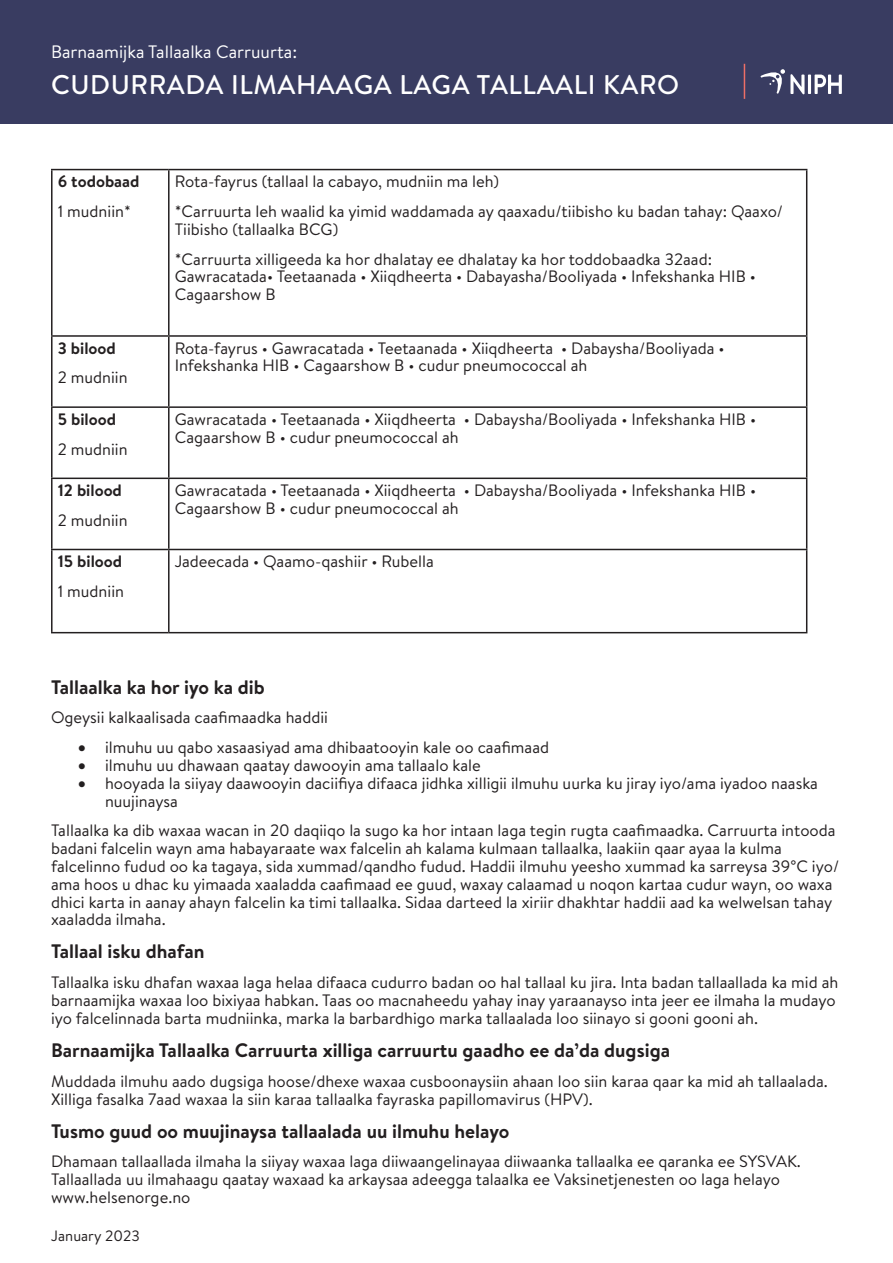
<style>
.page{position:relative;width:893px;height:1263px;background:#fff}
.page>*{position:absolute;margin:0;border:0;box-sizing:border-box;transform-origin:0 0}
.Tittel{font:500 27px "Brandon Text";letter-spacing:.02em;color:#fff}
.t1{font:700 19.5px "Brandon Text";color:#231f20}
.t2{font:18px "Brandon Text";color:#fff}
.t3{font:16.5px/17.9px "Brandon Text";color:#231f20}
.t4{font:700 16.5px "Brandon Text";color:#231f20}
.t5{font:15px "Brandon Text";color:#231f20}
</style>
<div class="page">
<div style="left:0;top:0;width:893px;height:123px;background:#393c61"></div>
<hr style="left:744px;top:64px;width:1px;height:35px;background:#ed6f67">
<hr style="left:51px;top:169px;width:118px;height:1px;background:#231f20">
<hr style="left:51px;top:170px;width:2px;height:165px;background:#231f20">
<hr style="left:169px;top:169px;width:638px;height:1px;background:#231f20">
<hr style="left:168px;top:170px;width:2px;height:165px;background:#231f20">
<hr style="left:806px;top:170px;width:1px;height:165px;background:#231f20">
<hr style="left:51px;top:335px;width:118px;height:2px;background:#231f20">
<hr style="left:51px;top:337px;width:2px;height:69px;background:#231f20">
<hr style="left:169px;top:335px;width:638px;height:2px;background:#231f20">
<hr style="left:168px;top:337px;width:2px;height:69px;background:#231f20">
<hr style="left:806px;top:337px;width:1px;height:69px;background:#231f20">
<hr style="left:51px;top:406px;width:118px;height:2px;background:#231f20">
<hr style="left:51px;top:408px;width:2px;height:70px;background:#231f20">
<hr style="left:169px;top:406px;width:638px;height:2px;background:#231f20">
<hr style="left:168px;top:408px;width:2px;height:70px;background:#231f20">
<hr style="left:806px;top:408px;width:1px;height:70px;background:#231f20">
<hr style="left:51px;top:478px;width:118px;height:1px;background:#231f20">
<hr style="left:51px;top:479px;width:2px;height:70px;background:#231f20">
<hr style="left:169px;top:478px;width:638px;height:1px;background:#231f20">
<hr style="left:168px;top:479px;width:2px;height:70px;background:#231f20">
<hr style="left:806px;top:479px;width:1px;height:70px;background:#231f20">
<hr style="left:51px;top:549px;width:118px;height:1px;background:#231f20">
<hr style="left:51px;top:550px;width:2px;height:82px;background:#231f20">
<hr style="left:169px;top:549px;width:638px;height:1px;background:#231f20">
<hr style="left:168px;top:550px;width:2px;height:82px;background:#231f20">
<hr style="left:806px;top:550px;width:1px;height:82px;background:#231f20">
<hr style="left:51px;top:632px;width:118px;height:1px;background:#231f20">
<hr style="left:169px;top:632px;width:638px;height:1px;background:#231f20">
<svg style="left:761px;top:69px;width:43px;height:25px"></svg>
<hr style="left:808px;top:75px;width:3px;height:19px;background:#fff">
<svg style="left:814px;top:75px;width:28px;height:19px"></svg>
<p class="t2" style="left:51px;top:40px;width:248px">Barnaamijka Tallaalka Carruurta:</p>
<p class="Tittel" style="left:51px;top:66px;width:630px">CUDURRADA ILMAHAAGA LAGA TALLAALI KARO</p>
<p class="t4" style="left:58px;top:170px;width:83px">6 todobaad</p>
<p class="t3" style="left:58px;top:202px;width:75px">1 mudniin*</p>
<p class="t4" style="left:58px;top:336px;width:60px">3 bilood</p>
<p class="t3" style="left:58px;top:368px;width:71px">2 mudniin</p>
<p class="t4" style="left:58px;top:407px;width:60px">5 bilood</p>
<p class="t3" style="left:58px;top:439px;width:71px">2 mudniin</p>
<p class="t4" style="left:58px;top:479px;width:66px">12 bilood</p>
<p class="t3" style="left:58px;top:510px;width:71px">2 mudniin</p>
<p class="t4" style="left:58px;top:550px;width:66px">15 bilood</p>
<p class="t3" style="left:58px;top:582px;width:68px">1 mudniin</p>
<p class="t3" style="left:175px;top:172px;width:326px">Rota-fayrus (tallaal la cabayo, mudniin ma leh)</p>
<p class="t3" style="left:175px;top:202px;width:610px">*Carruurta leh waalid ka yimid waddamada ay qaaxadu/tiibisho ku badan tahay: Qaaxo/<br>Tiibisho (tallaalka BCG)</p>
<p class="t3" style="left:175px;top:249px;width:583px">*Carruurta xilligeeda ka hor dhalatay ee dhalatay ka hor toddobaadka 32aad:<br>Gawracatada• Teetaanada • Xiiqdheerta • Dabayasha/Booliyada • Infekshanka HIB •<br>Cagaarshow B</p>
<p class="t3" style="left:175px;top:338px;width:551px">Rota-fayrus • Gawracatada • Teetaanada • Xiiqdheerta • Dabaysha/Booliyada •<br>Infekshanka HIB • Cagaarshow B • cudur pneumococcal ah</p>
<p class="t3" style="left:175px;top:409px;width:583px">Gawracatada • Teetaanada • Xiiqdheerta • Dabaysha/Booliyada • Infekshanka HIB •<br>Cagaarshow B • cudur pneumococcal ah</p>
<p class="t3" style="left:175px;top:481px;width:583px">Gawracatada • Teetaanada • Xiiqdheerta • Dabaysha/Booliyada • Infekshanka HIB •<br>Cagaarshow B • cudur pneumococcal ah</p>
<p class="t3" style="left:175px;top:552px;width:261px">Jadeecada • Qaamo-qashiir • Rubella</p>
<p class="t1" style="left:51px;top:673px;width:215px">Tallaalka ka hor iyo ka dib</p>
<p class="t3" style="left:51px;top:708px;width:278px">Ogeysii kalkaalisada caafimaadka haddii</p>
<p class="t3" style="left:78px;top:738px;width:473px">• ilmuhu uu qabo xasaasiyad ama dhibaatooyin kale oo caafimaad</p>
<p class="t3" style="left:78px;top:756px;width:404px">• ilmuhu uu dhawaan qaatay dawooyin ama tallaalo kale</p>
<p class="t3" style="left:105px;top:773px;width:714px;text-indent:-27px">• hooyada la siiyay daawooyin daciifiya difaaca jidhka xilligii ilmuhu uurka ku jiray iyo/ama iyadoo naaska nuujinaysa</p>
<p class="t3" style="left:51px;top:821px;width:790px">Tallaalka ka dib waxaa wacan in 20 daqiiqo la sugo ka hor intaan laga tegin rugta caafimaadka. Carruurta intooda badani falcelin wayn ama habayaraate wax falcelin ah kalama kulmaan tallaalka, laakiin qaar ayaa la kulma falcelinno fudud oo ka tagaya, sida xummad/qandho fudud. Haddii ilmuhu yeesho xummad ka sarreysa 39°C iyo/ ama hoos u dhac ku yimaada xaaladda caafimaad ee guud, waxay calaamad u noqon kartaa cudur wayn, oo waxa dhici karta in aanay ahayn falcelin ka timi tallaalka. Sidaa darteed la xiriir dhakhtar haddii aad ka welwelsan tahay xaaladda ilmaha.</p>
<p class="t1" style="left:51px;top:938px;width:155px">Tallaal isku dhafan</p>
<p class="t3" style="left:51px;top:973px;width:789px">Tallaalka isku dhafan waxaa laga helaa difaaca cudurro badan oo hal tallaal ku jira. Inta badan tallaallada ka mid ah barnaamijka waxaa loo bixiyaa habkan. Taas oo macnaheedu yahay inay yaraanayso inta jeer ee ilmaha la mudayo iyo falcelinnada barta mudniinka, marka la barbardhigo marka tallaalada loo siinayo si gooni gooni ah.</p>
<p class="t1" style="left:51px;top:1036px;width:621px">Barnaamijka Tallaalka Carruurta xilliga carruurtu gaadho ee da’da dugsiga</p>
<p class="t3" style="left:51px;top:1071px;width:778px">Muddada ilmuhu aado dugsiga hoose/dhexe waxaa cusboonaysiin ahaan loo siin karaa qaar ka mid ah tallaalada.<br>Xilliga fasalka 7aad waxaa la siin karaa tallaalka fayraska papillomavirus (HPV).</p>
<p class="t1" style="left:51px;top:1117px;width:460px">Tusmo guud oo muujinaysa tallaalada uu ilmuhu helayo</p>
<p class="t3" style="left:51px;top:1152px;width:751px">Dhamaan tallaallada ilmaha la siiyay waxaa laga diiwaangelinayaa diiwaanka tallaalka ee qaranka ee SYSVAK.<br>Tallaallada uu ilmahaagu qaatay waxaad ka arkaysaa adeegga talaalka ee Vaksinetjenesten oo laga helayo www.helsenorge.no</p>
<p class="t5" style="left:51px;top:1226px;width:90px">January 2023</p>
</div>
